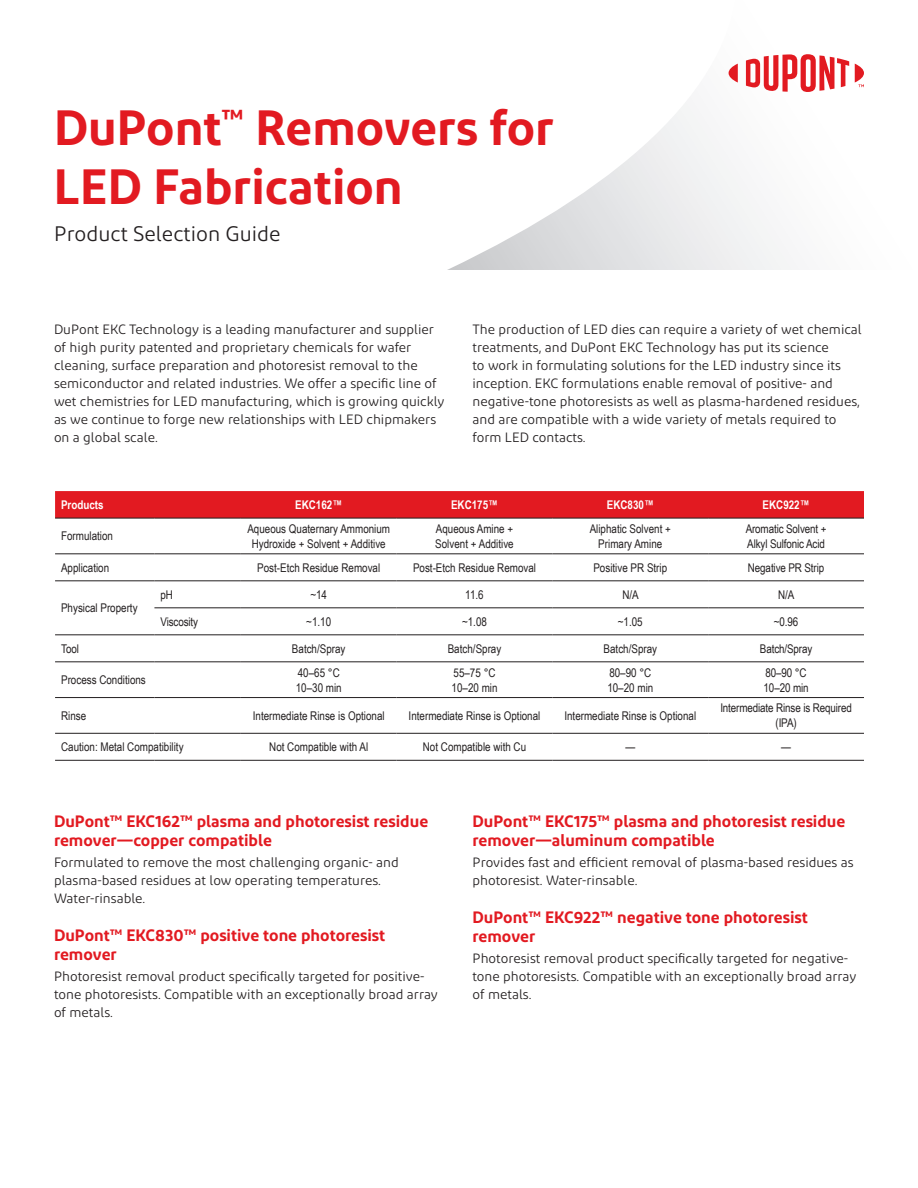
<style>
.page{position:relative;width:918px;height:1188px;background:#fff}
.page>*{position:absolute;margin:0;border:0;box-sizing:border-box;transform-origin:0 0}
.t1{font:600 49.5px/58.5px "Diodrum";color:#e21a21}
.t2{font:21px "Diodrum";color:#231f20}
.t3{font:600 16.5px/19.5px "Diodrum";color:#e21a21}
.t4{font:13.5px/18px "Diodrum";color:#231f20}
.t5{font:12px/15px "Arial Narrow";color:#231f20}
.t6{font:700 12px "Arial Narrow";color:#fff}
</style>
<div class="page">
<svg style="left:447px;top:63px;width:291px;height:207px"></svg>
<svg style="left:729px;top:64px;width:9px;height:19px"></svg>
<svg style="left:746px;top:54px;width:103px;height:38px"></svg>
<svg style="left:855px;top:64px;width:9px;height:23px"></svg>
<svg style="left:55px;top:491px;width:809px;height:27px;background:#df1a21"></svg>
<hr style="left:241px;top:518px;width:156px;height:1px;background:#231f20">
<hr style="left:397px;top:518px;width:155px;height:1px;background:#231f20">
<hr style="left:552px;top:518px;width:156px;height:1px;background:#231f20">
<hr style="left:708px;top:518px;width:156px;height:1px;background:#231f20">
<hr style="left:154px;top:554px;width:87px;height:1px;background:#231f20">
<hr style="left:241px;top:554px;width:156px;height:1px;background:#231f20">
<hr style="left:397px;top:554px;width:155px;height:1px;background:#231f20">
<hr style="left:552px;top:554px;width:156px;height:1px;background:#231f20">
<hr style="left:708px;top:554px;width:156px;height:1px;background:#231f20">
<hr style="left:55px;top:518px;width:99px;height:1px;background:#231f20">
<hr style="left:154px;top:518px;width:87px;height:1px;background:#231f20">
<hr style="left:55px;top:581px;width:99px;height:1px;background:#231f20">
<hr style="left:55px;top:635px;width:99px;height:1px;background:#231f20">
<hr style="left:55px;top:733px;width:99px;height:1px;background:#231f20">
<hr style="left:154px;top:733px;width:87px;height:1px;background:#231f20">
<hr style="left:55px;top:760px;width:99px;height:1px;background:#231f20">
<hr style="left:154px;top:760px;width:87px;height:1px;background:#231f20">
<hr style="left:55px;top:554px;width:99px;height:1px;background:#231f20">
<hr style="left:154px;top:581px;width:87px;height:1px;background:#231f20">
<hr style="left:241px;top:581px;width:156px;height:1px;background:#231f20">
<hr style="left:397px;top:581px;width:155px;height:1px;background:#231f20">
<hr style="left:552px;top:581px;width:156px;height:1px;background:#231f20">
<hr style="left:708px;top:581px;width:156px;height:1px;background:#231f20">
<hr style="left:154px;top:608px;width:87px;height:1px;background:#231f20">
<hr style="left:241px;top:608px;width:156px;height:1px;background:#231f20">
<hr style="left:397px;top:608px;width:155px;height:1px;background:#231f20">
<hr style="left:552px;top:608px;width:156px;height:1px;background:#231f20">
<hr style="left:708px;top:608px;width:156px;height:1px;background:#231f20">
<hr style="left:154px;top:635px;width:87px;height:1px;background:#231f20">
<hr style="left:241px;top:635px;width:156px;height:1px;background:#231f20">
<hr style="left:397px;top:635px;width:155px;height:1px;background:#231f20">
<hr style="left:552px;top:635px;width:156px;height:1px;background:#231f20">
<hr style="left:708px;top:635px;width:156px;height:1px;background:#231f20">
<hr style="left:55px;top:662px;width:99px;height:1px;background:#231f20">
<hr style="left:154px;top:662px;width:87px;height:1px;background:#231f20">
<hr style="left:241px;top:662px;width:156px;height:1px;background:#231f20">
<hr style="left:397px;top:662px;width:155px;height:1px;background:#231f20">
<hr style="left:552px;top:662px;width:156px;height:1px;background:#231f20">
<hr style="left:708px;top:662px;width:156px;height:1px;background:#231f20">
<hr style="left:55px;top:697px;width:99px;height:1px;background:#231f20">
<hr style="left:154px;top:697px;width:87px;height:1px;background:#231f20">
<hr style="left:241px;top:697px;width:156px;height:1px;background:#231f20">
<hr style="left:397px;top:697px;width:155px;height:1px;background:#231f20">
<hr style="left:552px;top:697px;width:156px;height:1px;background:#231f20">
<hr style="left:708px;top:697px;width:156px;height:1px;background:#231f20">
<hr style="left:241px;top:733px;width:156px;height:1px;background:#231f20">
<hr style="left:397px;top:733px;width:155px;height:1px;background:#231f20">
<hr style="left:552px;top:733px;width:156px;height:1px;background:#231f20">
<hr style="left:708px;top:733px;width:156px;height:1px;background:#231f20">
<hr style="left:241px;top:760px;width:156px;height:1px;background:#231f20">
<hr style="left:397px;top:760px;width:155px;height:1px;background:#231f20">
<hr style="left:552px;top:760px;width:156px;height:1px;background:#231f20">
<hr style="left:708px;top:760px;width:156px;height:1px;background:#231f20">
<h1 class="t1" style="left:54px;top:97px;width:501px">DuPont<sup>™</sup> Removers for<br>LED Fabrication</h1>
<h2 class="t2" style="left:54px;top:221px;width:228px">Product Selection Guide</h2>
<p class="t4" style="left:54px;top:320px;width:392px">DuPont EKC Technology is a leading manufacturer and supplier of high purity patented and proprietary chemicals for wafer cleaning, surface preparation and photoresist removal to the semiconductor and related industries. We offer a specific line of wet chemistries for LED manufacturing, which is growing quickly as we continue to forge new relationships with LED chipmakers on a global scale.</p>
<p class="t4" style="left:472px;top:320px;width:391px">The production of LED dies can require a variety of wet chemical treatments, and DuPont EKC Technology has put its science<br>to work in formulating solutions for the LED industry since its inception. EKC formulations enable removal of positive- and negative-tone photoresists as well as plasma-hardened residues, and are compatible with a wide variety of metals required to form LED contacts.</p>
<p class="t6" style="left:61px;top:496px;width:44px">Products</p>
<p class="t6" style="left:295px;top:496px;width:49px">EKC162™</p>
<p class="t6" style="left:451px;top:496px;width:49px">EKC175™</p>
<p class="t6" style="left:607px;top:496px;width:49px">EKC830™</p>
<p class="t6" style="left:763px;top:496px;width:49px">EKC922™</p>
<p class="t5" style="left:61px;top:528px;width:53px">Formulation</p>
<p class="t5" style="left:247px;top:521px;width:144px;text-align:center">Aqueous Quaternary Ammonium<br>Hydroxide + Solvent + Additive</p>
<p class="t5" style="left:435px;top:521px;width:80px">Aqueous Amine +<br>Solvent + Additive</p>
<p class="t5" style="left:590px;top:521px;width:83px;text-align:center">Aliphatic Solvent +<br>Primary Amine</p>
<p class="t5" style="left:746px;top:521px;width:82px">Aromatic Solvent +<br>Alkyl Sulfonic Acid</p>
<p class="t5" style="left:61px;top:560px;width:50px">Application</p>
<p class="t5" style="left:257px;top:560px;width:125px">Post-Etch Residue Removal</p>
<p class="t5" style="left:413px;top:560px;width:125px">Post-Etch Residue Removal</p>
<p class="t5" style="left:593px;top:560px;width:75px">Positive PR Strip</p>
<p class="t5" style="left:748px;top:560px;width:78px">Negative PR Strip</p>
<p class="t5" style="left:61px;top:600px;width:78px">Physical Property</p>
<p class="t5" style="left:160px;top:587px;width:14px">pH</p>
<p class="t5" style="left:310px;top:587px;width:18px">~14</p>
<p class="t5" style="left:465px;top:587px;width:20px">11.6</p>
<p class="t5" style="left:622px;top:587px;width:18px">N/A</p>
<p class="t5" style="left:778px;top:587px;width:18px">N/A</p>
<p class="t5" style="left:160px;top:614px;width:39px">Viscosity</p>
<p class="t5" style="left:306px;top:614px;width:26px">~1.10</p>
<p class="t5" style="left:462px;top:614px;width:26px">~1.08</p>
<p class="t5" style="left:618px;top:614px;width:26px">~1.05</p>
<p class="t5" style="left:774px;top:614px;width:26px">~0.96</p>
<p class="t5" style="left:61px;top:641px;width:20px">Tool</p>
<p class="t5" style="left:292px;top:641px;width:55px">Batch/Spray</p>
<p class="t5" style="left:448px;top:641px;width:55px">Batch/Spray</p>
<p class="t5" style="left:604px;top:641px;width:55px">Batch/Spray</p>
<p class="t5" style="left:760px;top:641px;width:54px">Batch/Spray</p>
<p class="t5" style="left:61px;top:672px;width:86px">Process Conditions</p>
<p class="t5" style="left:296px;top:664px;width:47px">40–65 °C<br>10–30 min</p>
<p class="t5" style="left:452px;top:664px;width:47px">55–75 °C<br>10–20 min</p>
<p class="t5" style="left:607px;top:664px;width:47px">80–90 °C<br>10–20 min</p>
<p class="t5" style="left:764px;top:664px;width:46px">80–90 °C<br>10–20 min</p>
<p class="t5" style="left:61px;top:708px;width:27px">Rinse</p>
<p class="t5" style="left:253px;top:708px;width:133px">Intermediate Rinse is Optional</p>
<p class="t5" style="left:409px;top:708px;width:133px">Intermediate Rinse is Optional</p>
<p class="t5" style="left:564px;top:708px;width:133px">Intermediate Rinse is Optional</p>
<p class="t5" style="left:720px;top:700px;width:133px;text-align:center">Intermediate Rinse is Required (IPA)</p>
<p class="t5" style="left:61px;top:739px;width:124px">Caution: Metal Compatibility</p>
<p class="t5" style="left:269px;top:739px;width:100px">Not Compatible with Al</p>
<p class="t5" style="left:423px;top:739px;width:105px">Not Compatible with Cu</p>
<p class="t5" style="left:625px;top:739px;width:11px">—</p>
<p class="t5" style="left:781px;top:739px;width:11px">—</p>
<p class="t3" style="left:54px;top:811px;width:376px">DuPont™ EKC162™ plasma and photoresist residue remover—copper compatible</p>
<p class="t4" style="left:54px;top:853px;width:346px">Formulated to remove the most challenging organic- and plasma-based residues at low operating temperatures.<br>Water-rinsable.</p>
<p class="t3" style="left:54px;top:925px;width:333px">DuPont™ EKC830™ positive tone photoresist remover</p>
<p class="t4" style="left:54px;top:967px;width:385px">Photoresist removal product specifically targeted for positive&shy;tone photoresists. Compatible with an exceptionally broad array of metals.</p>
<p class="t3" style="left:472px;top:811px;width:374px">DuPont™ EKC175™ plasma and photoresist residue remover—aluminum compatible</p>
<p class="t4" style="left:472px;top:853px;width:383px">Provides fast and efficient removal of plasma-based residues as photoresist. Water-rinsable.</p>
<p class="t3" style="left:472px;top:907px;width:337px">DuPont™ EKC922™ negative tone photoresist remover</p>
<p class="t4" style="left:472px;top:949px;width:385px">Photoresist removal product specifically targeted for negative&shy;tone photoresists. Compatible with an exceptionally broad array of metals.</p>
</div>
